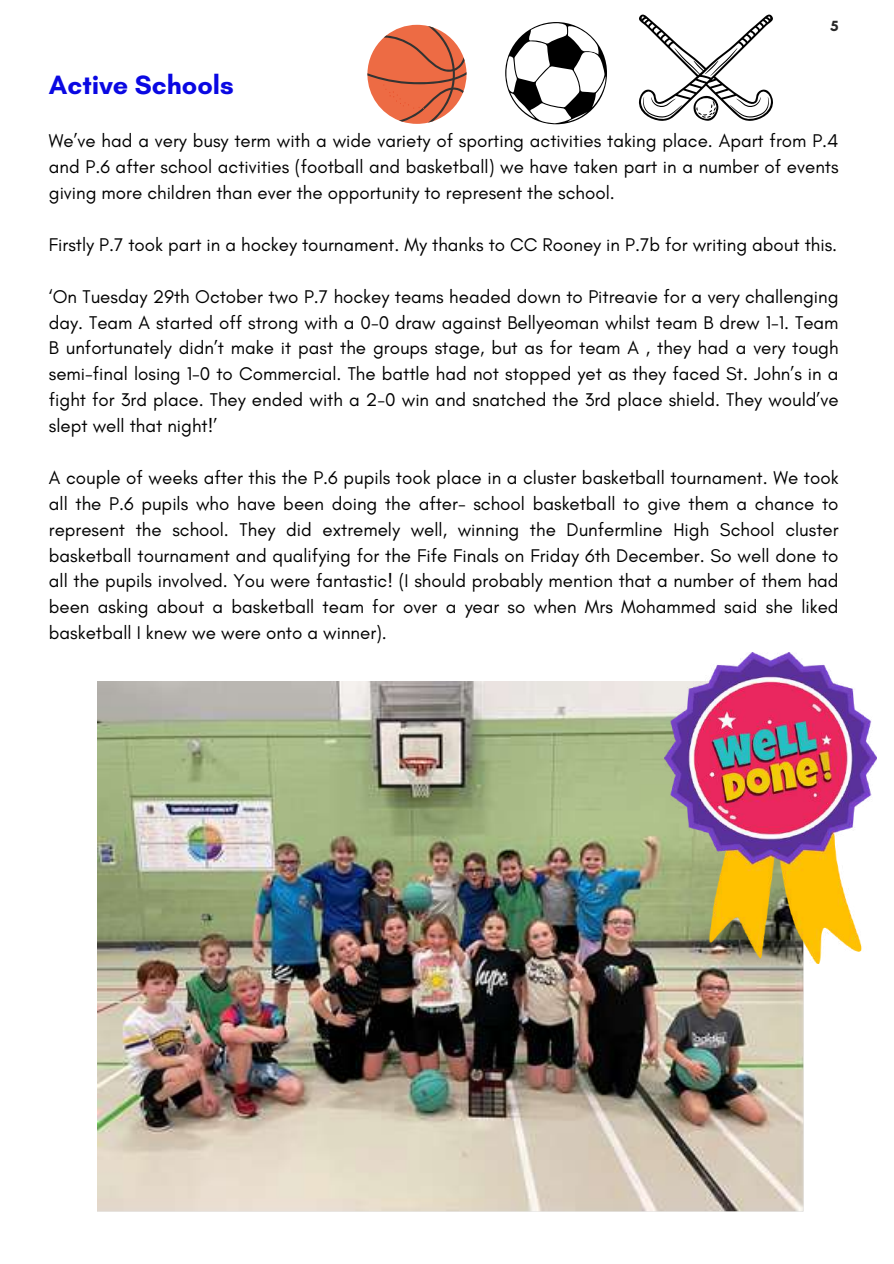
<style>
.page{position:relative;width:894px;height:1264px;background:#fff}
.page>*{position:absolute;margin:0;border:0;box-sizing:border-box;transform-origin:0 0}
.t1{font:700 27px "Glacial Indifference";color:#0a08e2}
.t2{font:18.75px/25.8px "Glacial Indifference";color:#000;text-align:justify}
.t3{font:700 15px "Glacial Indifference";color:#282828}
</style>
<div class="page">
<img style="left:97px;top:681px;width:707px;height:531px">
<img style="left:664px;top:652px;width:212px;height:311px">
<svg style="left:367px;top:25px;width:99px;height:99px"></svg>
<svg style="left:505px;top:22px;width:102px;height:102px"></svg>
<svg style="left:638px;top:14px;width:135px;height:107px"></svg>
<h1 class="t1" style="left:49px;top:68px;width:186px">Active Schools</h1>
<p class="t3" style="left:830px;top:17px;width:10px">5</p>
<p class="t2" style="left:49px;top:128px;width:791px">We’ve had a very busy term with a wide variety of sporting activities taking place. Apart from P.4 and P.6 after school activities (football and basketball) we have taken part in a number of events giving more children than ever the opportunity to represent the school.</p>
<p class="t2" style="left:49px;top:231px;width:789px">Firstly P.7 took part in a hockey tournament. My thanks to CC Rooney in P.7b for writing about this.</p>
<p class="t2" style="left:49px;top:283px;width:791px">‘On Tuesday 29th October two P.7 hockey teams headed down to Pitreavie for a very challenging day. Team A started off strong with a 0-0 draw against Bellyeoman whilst team B drew 1-1. Team B unfortunately didn’t make it past the groups stage, but as for team A , they had a very tough semi-final losing 1-0 to Commercial. The battle had not stopped yet as they faced St. John’s in a fight for 3rd place. They ended with a 2-0 win and snatched the 3rd place shield. They would’ve slept well that night!’</p>
<p class="t2" style="left:49px;top:464px;width:791px">A couple of weeks after this the P.6 pupils took place in a cluster basketball tournament. We took all the P.6 pupils who have been doing the after- school basketball to give them a chance to represent the school. They did extremely well, winning the Dunfermline High School cluster basketball tournament and qualifying for the Fife Finals on Friday 6th December. So well done to all the pupils involved. You were fantastic! (I should probably mention that a number of them had been asking about a basketball team for over a year so when Mrs Mohammed said she liked basketball I knew we were onto a winner).</p>
</div>
